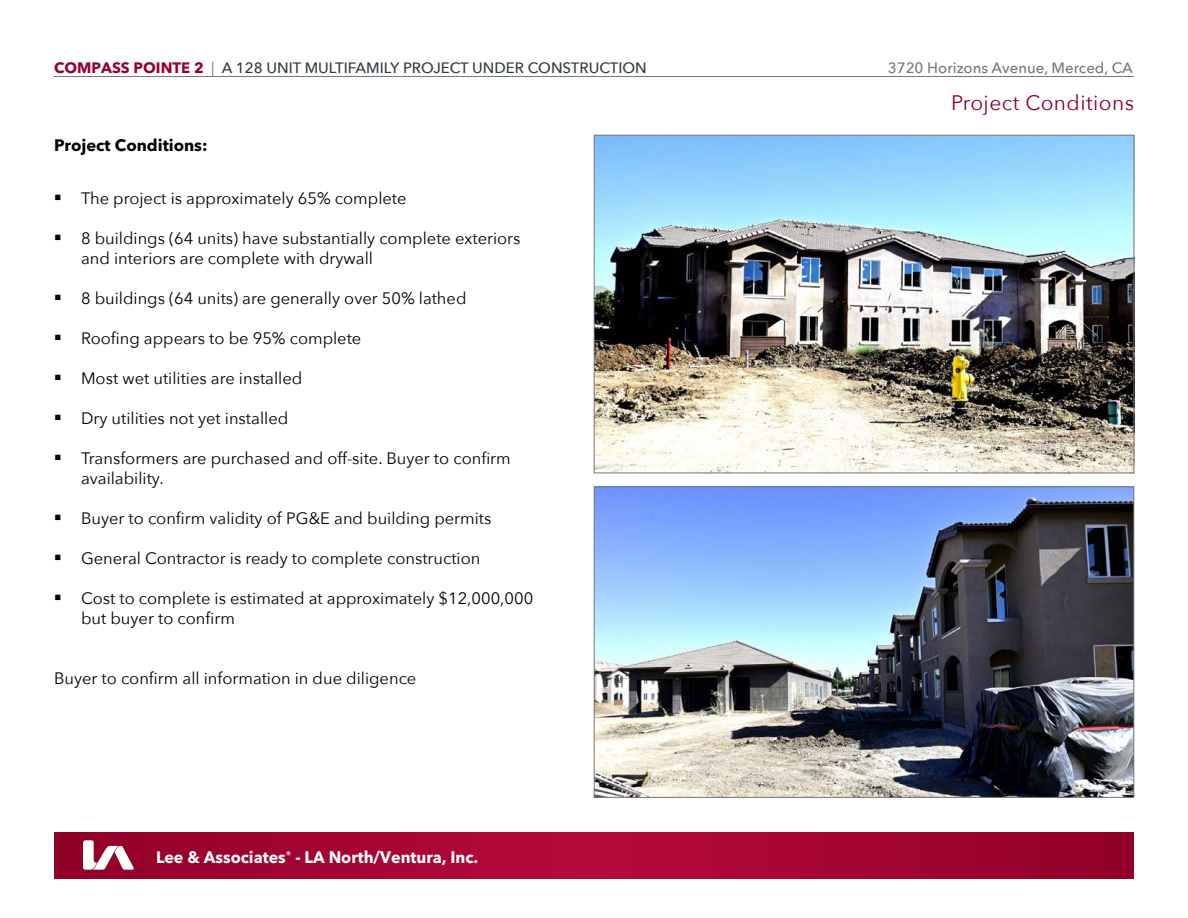
<style>
.page{position:relative;width:1188px;height:918px;background:#fff}
.page>*{position:absolute;margin:0;border:0;box-sizing:border-box;transform-origin:0 0}
.t1{font:21px "Avenir Next";letter-spacing:.02em;color:#900028}
.t2{font:16.5px/19.8px "Avenir Next";color:#000}
.t3{font:700 16.5px "Avenir Next";color:#fff}
.t4{font:700 16.5px "Avenir Next";color:#000}
.t5{font:500 15px "Avenir Next";color:#303c42}
.t6{font:500 15px "Avenir Next";color:#76777a}
.s1{font-weight:700;color:#98002e}
.s2{font-family:"Avenir Next LT Pro";font-weight:400;color:#6d6e71}
</style>
<div class="page">
<svg style="left:54px;top:832px;width:1080px;height:47px;background:#a30432"></svg>
<svg style="left:83px;top:840px;width:51px;height:30px"></svg>
<hr style="left:54px;top:76px;width:1080px;height:1px;background:#76777a">
<img style="left:596px;top:137px;width:536px;height:334px">
<img style="left:596px;top:489px;width:536px;height:307px">
<div style="left:594px;top:487px;width:540px;height:311px;border:1px solid #76777a"></div>
<p class="t5" style="left:54px;top:55px;width:594px"><span class="s1">COMPASS POINTE 2</span> <span class="s2">|</span> A 128 UNIT MULTIFAMILY PROJECT UNDER CONSTRUCTION</p>
<p class="t6" style="left:888px;top:55px;width:246px">3720 Horizons Avenue, Merced, CA</p>
<p class="t1" style="left:951px;top:85px;width:184px">Project Conditions</p>
<p class="t4" style="left:54px;top:134px;width:155px">Project Conditions:</p>
<p class="t2" style="left:81px;top:188px;width:327px">The project is approximately 65% complete</p>
<p class="t2" style="left:81px;top:228px;width:441px">8 buildings (64 units) have substantially complete exteriors and interiors are complete with drywall</p>
<p class="t2" style="left:81px;top:288px;width:387px">8 buildings (64 units) are generally over 50% lathed</p>
<p class="t2" style="left:81px;top:328px;width:282px">Roofing appears to be 95% complete</p>
<p class="t2" style="left:81px;top:368px;width:223px">Most wet utilities are installed</p>
<p class="t2" style="left:81px;top:408px;width:209px">Dry utilities not yet installed</p>
<p class="t2" style="left:81px;top:448px;width:431px">Transformers are purchased and off-site. Buyer to confirm availability.</p>
<p class="t2" style="left:81px;top:508px;width:412px">Buyer to confirm validity of PG&amp;E and building permits</p>
<p class="t2" style="left:81px;top:548px;width:401px">General Contractor is ready to complete construction</p>
<p class="t2" style="left:81px;top:588px;width:454px">Cost to complete is estimated at approximately $12,000,000 but buyer to confirm</p>
<p class="t2" style="left:54px;top:667px;width:364px">Buyer to confirm all information in due diligence</p>
<p class="t3" style="left:156px;top:846px;width:324px">Lee &amp; Associates<sup>®</sup> - LA North/Ventura, Inc.</p>
</div>
